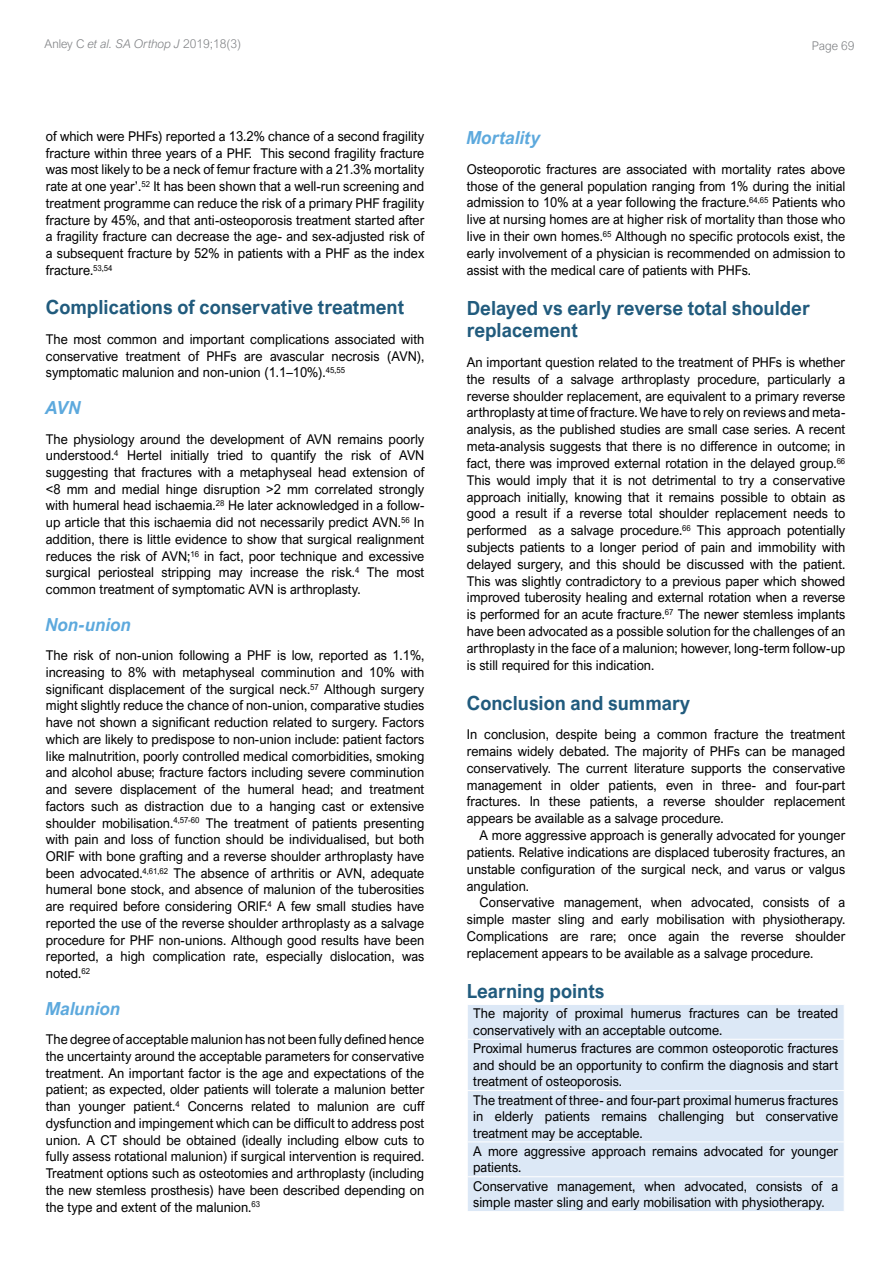
<style>
.page{position:relative;width:893px;height:1263px;background:#fff}
.page>*{position:absolute;margin:0;border:0;box-sizing:border-box;transform-origin:0 0}
.t1{font:700 19.5px/22.8px "Arial Nova";color:#215b7d;scale:.96 1}
.t2{font:italic 700 18px "Arial Nova";color:#5da9dd;scale:.96 1}
.t3{font:13.5px/16.6px "Arial Nova";color:#000;text-align:justify;scale:.96 1}
.t4{font:300 12px "Arial Nova";color:#808285}
.s1{font-style:italic}
</style>
<div class="page">
<div style="left:468px;top:1005px;width:376px;height:206px;background:#dce8f6"></div>
<hr style="left:467px;top:1039px;width:377px;height:1px;background:#fff">
<hr style="left:467px;top:1090px;width:377px;height:1px;background:#fff">
<hr style="left:467px;top:1141px;width:377px;height:1px;background:#fff">
<hr style="left:467px;top:1176px;width:377px;height:1px;background:#fff">
<p class="t4" style="left:45px;top:37px;width:198px">Anley C <span class="s1">et al. SA Orthop J</span> 2019;18(3)</p>
<p class="t4" style="left:812px;top:39px;width:44px">Page 69</p>
<p class="t3" style="left:46px;top:128px;width:396px">of which were PHFs) reported a 13.2% chance of a second fragility fracture within three years of a PHF. This second fragility fracture was most likely to be a neck of femur fracture with a 21.3% mortality rate at one year’.<sup>52</sup> It has been shown that a well-run screening and treatment programme can reduce the risk of a primary PHF fragility fracture by 45%, and that anti-osteoporosis treatment started after a fragility fracture can decrease the age- and sex-adjusted risk of a subsequent fracture by 52% in patients with a PHF as the index fracture.<sup>53,54</sup></p>
<h1 class="t1" style="left:46px;top:296px;width:375px">Complications of conservative treatment</h1>
<p class="t3" style="left:46px;top:331px;width:396px">The most common and important complications associated with conservative treatment of PHFs are avascular necrosis (AVN), symptomatic malunion and non-union (1.1–10%).<sup>45,55</sup></p>
<h2 class="t2" style="left:46px;top:397px;width:38px">AVN</h2>
<p class="t3" style="left:46px;top:430px;width:396px">The physiology around the development of AVN remains poorly understood.<sup>4</sup> Hertel initially tried to quantify the risk of AVN suggesting that fractures with a metaphyseal head extension of &lt;8 mm and medial hinge disruption &gt;2 mm correlated strongly with humeral head ischaemia.<sup>28</sup> He later acknowledged in a follow&shy;up article that this ischaemia did not necessarily predict AVN.<sup>56</sup> In addition, there is little evidence to show that surgical realignment reduces the risk of AVN;<sup>16</sup> in fact, poor technique and excessive surgical periosteal stripping may increase the risk.<sup>4</sup> The most common treatment of symptomatic AVN is arthroplasty.</p>
<h2 class="t2" style="left:46px;top:614px;width:91px">Non-union</h2>
<p class="t3" style="left:46px;top:647px;width:396px">The risk of non-union following a PHF is low, reported as 1.1%, increasing to 8% with metaphyseal comminution and 10% with significant displacement of the surgical neck.<sup>57</sup> Although surgery might slightly reduce the chance of non-union, comparative studies have not shown a significant reduction related to surgery. Factors which are likely to predispose to non-union include: patient factors like malnutrition, poorly controlled medical comorbidities, smoking and alcohol abuse; fracture factors including severe comminution and severe displacement of the humeral head; and treatment factors such as distraction due to a hanging cast or extensive shoulder mobilisation.<sup>4,57-60</sup> The treatment of patients presenting with pain and loss of function should be individualised, but both ORIF with bone grafting and a reverse shoulder arthroplasty have been advocated.<sup>4,61,62</sup> The absence of arthritis or AVN, adequate humeral bone stock, and absence of malunion of the tuberosities are required before considering ORIF.<sup>4</sup> A few small studies have reported the use of the reverse shoulder arthroplasty as a salvage procedure for PHF non-unions. Although good results have been reported, a high complication rate, especially dislocation, was noted.<sup>62</sup></p>
<h2 class="t2" style="left:46px;top:998px;width:80px">Malunion</h2>
<p class="t3" style="left:46px;top:1031px;width:396px">The degree of acceptable malunion has not been fully defined hence the uncertainty around the acceptable parameters for conservative treatment. An important factor is the age and expectations of the patient; as expected, older patients will tolerate a malunion better than younger patient.<sup>4</sup> Concerns related to malunion are cuff dysfunction and impingement which can be difficult to address post union. A CT should be obtained (ideally including elbow cuts to fully assess rotational malunion) if surgical intervention is required.<br>Treatment options such as osteotomies and arthroplasty (including the new stemless prosthesis) have been described depending on the type and extent of the malunion.<sup>63</sup></p>
<h2 class="t2" style="left:467px;top:127px;width:79px">Mortality</h2>
<p class="t3" style="left:467px;top:161px;width:396px">Osteoporotic fractures are associated with mortality rates above those of the general population ranging from 1% during the initial admission to 10% at a year following the fracture.<sup>64,65</sup> Patients who live at nursing homes are at higher risk of mortality than those who live in their own homes.<sup>65</sup> Although no specific protocols exist, the early involvement of a physician is recommended on admission to assist with the medical care of patients with PHFs.</p>
<h1 class="t1" style="left:467px;top:296px;width:359px">Delayed vs early reverse total shoulder replacement</h1>
<p class="t3" style="left:467px;top:354px;width:396px">An important question related to the treatment of PHFs is whether the results of a salvage arthroplasty procedure, particularly a reverse shoulder replacement, are equivalent to a primary reverse arthroplasty at time of fracture. We have to rely on reviews and meta&shy;analysis, as the published studies are small case series. A recent meta-analysis suggests that there is no difference in outcome; in fact, there was improved external rotation in the delayed group.<sup>66<br></sup>This would imply that it is not detrimental to try a conservative approach initially, knowing that it remains possible to obtain as good a result if a reverse total shoulder replacement needs to performed as a salvage procedure.<sup>66</sup> This approach potentially subjects patients to a longer period of pain and immobility with delayed surgery, and this should be discussed with the patient.<br>This was slightly contradictory to a previous paper which showed improved tuberosity healing and external rotation when a reverse is performed for an acute fracture.<sup>67</sup> The newer stemless implants have been advocated as a possible solution for the challenges of an arthroplasty in the face of a malunion; however, long-term follow-up is still required for this indication.</p>
<h1 class="t1" style="left:467px;top:691px;width:234px">Conclusion and summary</h1>
<p class="t3" style="left:467px;top:726px;width:396px">In conclusion, despite being a common fracture the treatment remains widely debated. The majority of PHFs can be managed conservatively. The current literature supports the conservative management in older patients, even in three- and four-part fractures. In these patients, a reverse shoulder replacement appears be available as a salvage procedure.</p>
<p class="t3" style="left:467px;top:827px;width:396px;text-indent:13px">A more aggressive approach is generally advocated for younger patients. Relative indications are displaced tuberosity fractures, an unstable configuration of the surgical neck, and varus or valgus angulation.</p>
<p class="t3" style="left:467px;top:894px;width:396px;text-indent:13px">Conservative management, when advocated, consists of a simple master sling and early mobilisation with physiotherapy.<br>Complications are rare; once again the reverse shoulder replacement appears to be available as a salvage procedure.</p>
<h1 class="t1" style="left:467px;top:979px;width:145px">Learning points</h1>
<p class="t3" style="left:473px;top:1005px;width:382px">The majority of proximal humerus fractures can be treated conservatively with an acceptable outcome.</p>
<p class="t3" style="left:473px;top:1040px;width:382px">Proximal humerus fractures are common osteoporotic fractures and should be an opportunity to confirm the diagnosis and start treatment of osteoporosis.</p>
<p class="t3" style="left:473px;top:1091px;width:382px">The treatment of three- and four-part proximal humerus fractures in elderly patients remains challenging but conservative treatment may be acceptable.</p>
<p class="t3" style="left:473px;top:1143px;width:382px">A more aggressive approach remains advocated for younger patients.</p>
<p class="t3" style="left:473px;top:1178px;width:382px">Conservative management, when advocated, consists of a simple master sling and early mobilisation with physiotherapy.</p>
</div>
